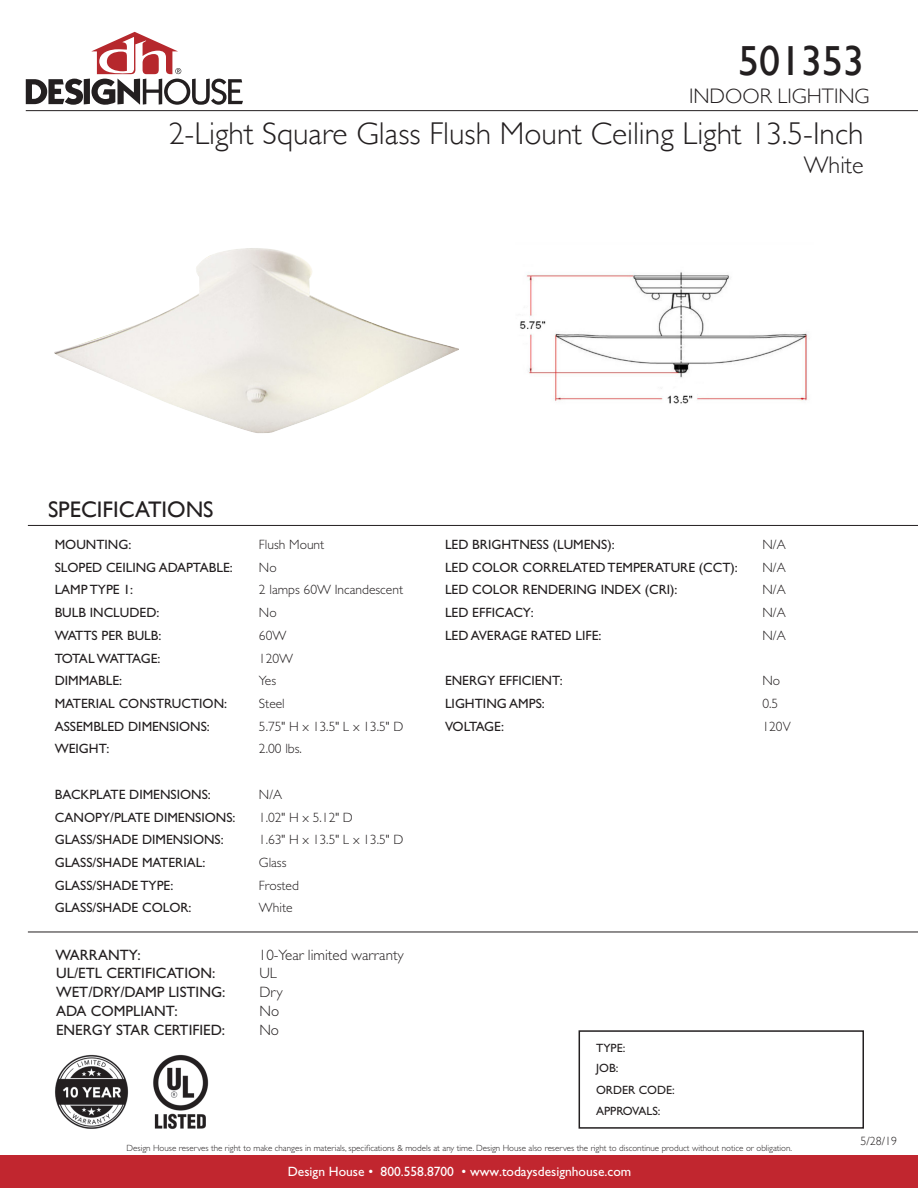
<style>
.page{position:relative;width:918px;height:1188px;background:#fff}
.page>*{position:absolute;margin:0;border:0;box-sizing:border-box;transform-origin:0 0}
.t1{font:42px "Gill Sans";color:#231f20}
.t2{font:300 31.5px "Gill Sans";color:#231f20}
.t3{font:300 24px "Gill Sans";color:#231f20}
.t4{font:22.5px "Gill Sans";color:#231f20}
.t5{font:300 21px "Gill Sans";color:#231f20}
.t6{font:15px "Gill Sans Std";color:#231f20}
.t7{font:300 15px "Gill Sans Std";color:#231f20}
.t8{font:13.5px "Gill Sans Std";color:#231f20}
.t9{font:300 13.5px "Gill Sans Std";color:#231f20}
.t10{font:13.5px "Gill Sans Std";color:#fff}
.t11{font:13.5px "Gill Sans Std";letter-spacing:-.065em;color:#231f20}
.t12{font:13.5px "Gill Sans Std";letter-spacing:-.04em;color:#231f20}
.t13{font:12px "Gill Sans Std";color:#231f20}
.t14{font:300 12px "Gill Sans";color:#231f20}
.t15{font:300 9px "Gill Sans Std";color:#231f20}
</style>
<div class="page">
<div style="left:0;top:1156px;width:918px;height:32px;background:#c1262f"></div>
<svg style="left:26px;top:32px;width:217px;height:73px"></svg>
<div style="left:579px;top:1030px;width:285px;height:99px;border:2px solid #231f20"></div>
<hr style="left:26px;top:110px;width:892px;height:1px;background:#231f20">
<hr style="left:28px;top:525px;width:890px;height:1px;background:#231f20">
<img style="left:55px;top:1055px;width:74px;height:74px">
<img style="left:153px;top:1055px;width:56px;height:74px">
<img style="left:54px;top:248px;width:405px;height:185px">
<img style="left:520px;top:272px;width:288px;height:132px">
<hr style="left:28px;top:932px;width:890px;height:1px;background:#231f20">
<p class="t1" style="left:738px;top:36px;width:127px">501353</p>
<p class="t5" style="left:689px;top:79px;width:182px">INDOOR LIGHTING</p>
<p class="t2" style="left:169px;top:108px;width:696px">2-Light Square Glass Flush Mount Ceiling Light 13.5-Inch</p>
<p class="t3" style="left:804px;top:147px;width:61px">White</p>
<p class="t4" style="left:48px;top:496px;width:167px">SPECIFICATIONS</p>
<p class="t8" style="left:55px;top:537px;width:78px">MOUNTING:</p>
<p class="t9" style="left:259px;top:537px;width:67px">Flush Mount</p>
<p class="t8" style="left:55px;top:559px;width:180px">SLOPED CEILING ADAPTABLE:</p>
<p class="t9" style="left:259px;top:560px;width:19px">No</p>
<p class="t8" style="left:55px;top:582px;width:80px">LAMP TYPE 1:</p>
<p class="t9" style="left:259px;top:582px;width:146px">2 lamps 60W Incandescent</p>
<p class="t8" style="left:55px;top:605px;width:106px">BULB INCLUDED:</p>
<p class="t9" style="left:259px;top:605px;width:19px">No</p>
<p class="t8" style="left:55px;top:628px;width:108px">WATTS PER BULB:</p>
<p class="t9" style="left:259px;top:628px;width:29px">60W</p>
<p class="t11" style="left:55px;top:650px;width:107px">TOTAL WATTAGE:</p>
<p class="t9" style="left:259px;top:650px;width:36px">120W</p>
<p class="t8" style="left:55px;top:673px;width:69px">DIMMABLE:</p>
<p class="t9" style="left:259px;top:673px;width:19px">Yes</p>
<p class="t8" style="left:55px;top:696px;width:174px">MATERIAL CONSTRUCTION:</p>
<p class="t9" style="left:259px;top:696px;width:27px">Steel</p>
<p class="t8" style="left:55px;top:718px;width:157px">ASSEMBLED DIMENSIONS:</p>
<p class="t9" style="left:259px;top:719px;width:146px">5.75" H x 13.5" L x 13.5" D</p>
<p class="t8" style="left:55px;top:741px;width:56px">WEIGHT:</p>
<p class="t9" style="left:259px;top:741px;width:44px">2.00 lbs.</p>
<p class="t8" style="left:55px;top:787px;width:158px">BACKPLATE DIMENSIONS:</p>
<p class="t9" style="left:259px;top:787px;width:25px">N/A</p>
<p class="t8" style="left:55px;top:809px;width:182px">CANOPY/PLATE DIMENSIONS:</p>
<p class="t9" style="left:259px;top:810px;width:95px">1.02" H x 5.12" D</p>
<p class="t8" style="left:55px;top:832px;width:171px">GLASS/SHADE DIMENSIONS:</p>
<p class="t9" style="left:259px;top:832px;width:146px">1.63" H x 13.5" L x 13.5" D</p>
<p class="t8" style="left:55px;top:855px;width:152px">GLASS/SHADE MATERIAL:</p>
<p class="t9" style="left:259px;top:855px;width:29px">Glass</p>
<p class="t8" style="left:55px;top:877px;width:120px">GLASS/SHADE TYPE:</p>
<p class="t9" style="left:259px;top:878px;width:41px">Frosted</p>
<p class="t8" style="left:55px;top:900px;width:138px">GLASS/SHADE COLOR:</p>
<p class="t9" style="left:259px;top:900px;width:35px">White</p>
<p class="t6" style="left:56px;top:946px;width:87px">WARRANTY:</p>
<p class="t6" style="left:56px;top:965px;width:161px">UL/ETL CERTIFICATION:</p>
<p class="t6" style="left:56px;top:984px;width:171px">WET/DRY/DAMP LISTING:</p>
<p class="t6" style="left:56px;top:1003px;width:123px">ADA COMPLIANT:</p>
<p class="t7" style="left:259px;top:946px;width:146px">10-Year limited warranty</p>
<p class="t7" style="left:259px;top:965px;width:19px">UL</p>
<p class="t7" style="left:259px;top:984px;width:25px">Dry</p>
<p class="t7" style="left:259px;top:1003px;width:21px">No</p>
<p class="t6" style="left:56px;top:1022px;width:171px">ENERGY STAR CERTIFIED:</p>
<p class="t7" style="left:259px;top:1022px;width:21px">No</p>
<p class="t8" style="left:445px;top:537px;width:171px">LED BRIGHTNESS (LUMENS):</p>
<p class="t9" style="left:762px;top:537px;width:25px">N/A</p>
<p class="t8" style="left:445px;top:559px;width:294px">LED COLOR CORRELATED TEMPERATURE (CCT):</p>
<p class="t9" style="left:762px;top:560px;width:25px">N/A</p>
<p class="t8" style="left:445px;top:582px;width:234px">LED COLOR RENDERING INDEX (CRI):</p>
<p class="t9" style="left:762px;top:582px;width:25px">N/A</p>
<p class="t8" style="left:445px;top:605px;width:90px">LED EFFICACY:</p>
<p class="t9" style="left:762px;top:605px;width:25px">N/A</p>
<p class="t8" style="left:445px;top:628px;width:158px">LED AVERAGE RATED LIFE:</p>
<p class="t9" style="left:762px;top:628px;width:25px">N/A</p>
<p class="t8" style="left:445px;top:673px;width:119px">ENERGY EFFICIENT:</p>
<p class="t9" style="left:762px;top:673px;width:19px">No</p>
<p class="t8" style="left:445px;top:696px;width:101px">LIGHTING AMPS:</p>
<p class="t9" style="left:762px;top:696px;width:17px">0.5</p>
<p class="t12" style="left:445px;top:718px;width:60px">VOLTAGE:</p>
<p class="t9" style="left:762px;top:719px;width:30px">120V</p>
<p class="t13" style="left:596px;top:1041px;width:31px">TYPE:</p>
<p class="t13" style="left:596px;top:1061px;width:24px">JOB:</p>
<p class="t13" style="left:596px;top:1083px;width:80px">ORDER CODE:</p>
<p class="t13" style="left:596px;top:1104px;width:66px">APPROVALS:</p>
<p class="t15" style="left:127px;top:1143px;width:667px">Design House reserves the right to make changes in materials, specifications &amp; models at any time. Design House also reserves the right to discontinue product without notice or obligation.</p>
<p class="t10" style="left:288px;top:1164px;width:345px">Design House • 800.558.8700 • www.todaysdesignhouse.com</p>
<p class="t14" style="left:861px;top:1132px;width:38px">5/28/19</p>
</div>
